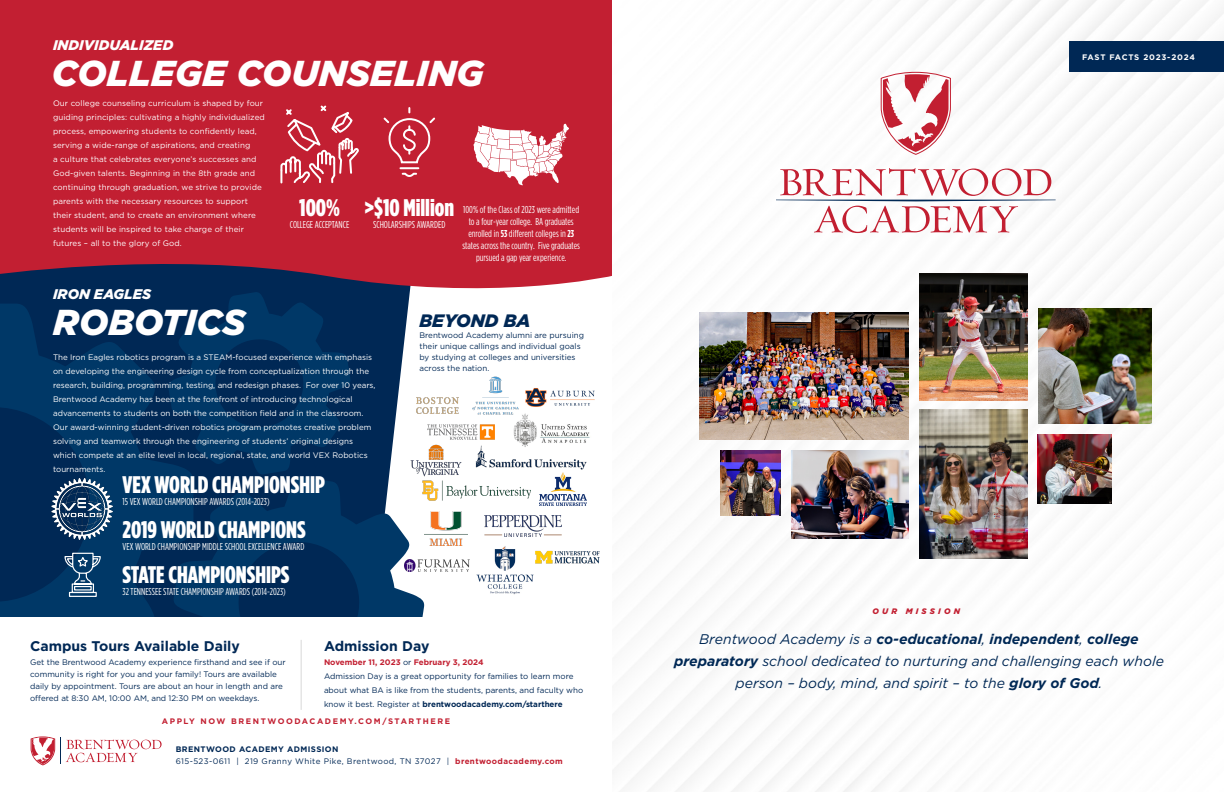
<style>
.page{position:relative;width:1224px;height:792px;background:#fff}
.page>*{position:absolute;margin:0;border:0;box-sizing:border-box;transform-origin:0 0}
.t1{font:italic 900 36px "Gotham";color:#fff}
.t2{font:900 24px "Gotham Condensed";color:#fff}
.t3{font:italic 900 18px "Gotham";color:#002855}
.t4{font:italic 14px/22px "Gotham";color:#002855;text-align:center}
.t5{font:700 14px "Gotham";color:#002855}
.t6{font:italic 900 14px "Gotham";color:#fff}
.t7{font:10px/12px "Gotham Condensed";color:#fff;text-align:center}
.t8{font:8px/14px "Gotham";color:#fff}
.t9{font:8px/11px "Gotham";color:#002855}
.t10{font:8px "Gotham";letter-spacing:.05em;color:#002855}
.t11{font:700 8px "Gotham";letter-spacing:.2em;color:#c21f31}
.t12{font:700 8px "Gotham";color:#c21f31}
.t13{font:700 8px "Gotham";letter-spacing:.05em;color:#002855}
.t14{font:700 8px "Gotham";letter-spacing:.09em;color:#fff}
.t15{font:italic 900 8px "Gotham";letter-spacing:.4em;color:#c21f31}
.s1{font-weight:700}
.s2{font-weight:400;color:#002855}
.s3{font-weight:700;color:#c21f31}
</style>
<div class="page">
<img style="left:637px;top:0;width:587px;height:792px">
<svg style="left:193px;top:304px;width:250px;height:268px;fill:#002855"></svg>
<svg style="left:0;top:304px;width:193px;height:313px;background:#00305e"></svg>
<svg style="left:168px;top:304px;width:183px;height:171px;background:#002f5d"></svg>
<svg style="left:173px;top:476px;width:252px;height:141px;background:#17446e"></svg>
<svg style="left:0;top:0;width:612px;height:304px;background:#b32439"></svg>
<svg style="left:64px;top:552px;width:37px;height:46px;background:#3d678a"></svg>
<img style="left:52px;top:475px;width:61px;height:65px">
<svg style="left:279px;top:104px;width:82px;height:81px;background:#cc4757"></svg>
<svg style="left:382px;top:106px;width:55px;height:72px;background:#c93a4b"></svg>
<svg style="left:473px;top:124px;width:96px;height:61px"></svg>
<svg style="left:776px;top:168px;width:280px;height:65px"></svg>
<svg style="left:881px;top:72px;width:70px;height:83px"></svg>
<div style="left:1069px;top:41px;width:155px;height:31px;background:#002855"></div>
<img style="left:700px;top:312px;width:208px;height:127px">
<img style="left:919px;top:409px;width:108px;height:150px">
<img style="left:919px;top:274px;width:108px;height:127px">
<img style="left:721px;top:450px;width:59px;height:66px">
<img style="left:1038px;top:308px;width:114px;height:115px">
<img style="left:1038px;top:435px;width:73px;height:69px">
<img style="left:791px;top:450px;width:117px;height:88px">
<img style="left:484px;top:515px;width:78px;height:22px">
<img style="left:525px;top:388px;width:70px;height:19px">
<img style="left:476px;top:546px;width:58px;height:49px">
<hr style="left:301px;top:640px;width:1px;height:70px;background:#d8d8d8">
<img style="left:511px;top:413px;width:79px;height:27px">
<svg style="left:31px;top:737px;width:131px;height:28px"></svg>
<img style="left:422px;top:481px;width:109px;height:20px">
<img style="left:475px;top:440px;width:112px;height:30px">
<img style="left:408px;top:445px;width:54px;height:31px">
<img style="left:425px;top:512px;width:42px;height:33px">
<img style="left:540px;top:473px;width:46px;height:33px">
<img style="left:472px;top:376px;width:48px;height:38px">
<img style="left:412px;top:409px;width:97px;height:45px">
<img style="left:404px;top:560px;width:66px;height:11px">
<img style="left:416px;top:397px;width:43px;height:16px">
<img style="left:535px;top:550px;width:65px;height:14px">
<p class="t6" style="left:53px;top:36px;width:122px">INDIVIDUALIZED</p>
<p class="t1" style="left:52px;top:48px;width:434px">COLLEGE COUNSELING</p>
<p class="t8" style="left:53px;top:96px;width:213px">Our college counseling curriculum is shaped by four guiding principles: cultivating a highly individualized process, empowering students to confidently lead, serving a wide-range of aspirations, and creating<br>a culture that celebrates everyone’s successes and God-given talents. Beginning in the 8th grade and continuing through graduation, we strive to provide parents with the necessary resources to support their student, and to create an environment where students will be inspired to take charge of their futures – all to the glory of God.</p>
<p class="t2" style="left:365px;top:193px;width:91px">&gt;$10 Million</p>
<p class="t7" style="left:373px;top:219px;width:74px">SCHOLARSHIPS AWARDED</p>
<p class="t2" style="left:299px;top:193px;width:42px">100%</p>
<p class="t7" style="left:290px;top:219px;width:61px">COLLEGE ACCEPTANCE</p>
<p class="t7" style="left:462px;top:204px;width:119px">100% of the Class of 2023 were admitted to a four-year college. BA graduates enrolled in <span class="s1">53</span> different colleges in <span class="s1">23 </span>states across the country. Five graduates pursued a gap year experience.</p>
<p class="t6" style="left:53px;top:285px;width:100px">IRON EAGLES</p>
<p class="t1" style="left:53px;top:298px;width:194px">ROBOTICS</p>
<p class="t3" style="left:419px;top:308px;width:113px">BEYOND BA</p>
<p class="t9" style="left:419px;top:330px;width:166px">Brentwood Academy alumni are pursuing their unique callings and individual goals by studying at colleges and universities across the nation.</p>
<p class="t8" style="left:53px;top:350px;width:324px">The Iron Eagles robotics program is a STEAM-focused experience with emphasis on developing the engineering design cycle from conceptualization through the research, building, programming, testing, and redesign phases. For over 10 years, Brentwood Academy has been at the forefront of introducing technological advancements to students on both the competition field and in the classroom.<br>Our award-winning student-driven robotics program promotes creative problem solving and teamwork through the engineering of students’ original designs which compete at an elite level in local, regional, state, and world VEX Robotics tournaments.</p>
<p class="t2" style="left:123px;top:471px;width:204px">VEX WORLD CHAMPIONSHIP</p>
<p class="t7" style="left:123px;top:496px;width:148px">15 VEX WORLD CHAMPIONSHIP AWARDS (2014-2023)</p>
<p class="t2" style="left:123px;top:515px;width:185px">2019 WORLD CHAMPIONS</p>
<p class="t7" style="left:123px;top:540px;width:183px">VEX WORLD CHAMPIONSHIP MIDDLE SCHOOL EXCELLENCE AWARD</p>
<p class="t2" style="left:123px;top:560px;width:168px">STATE CHAMPIONSHIPS</p>
<p class="t7" style="left:123px;top:585px;width:165px">32 TENNESSEE STATE CHAMPIONSHIP AWARDS (2014-2023)</p>
<p class="t5" style="left:30px;top:637px;width:211px">Campus Tours Available Daily</p>
<p class="t9" style="left:30px;top:656px;width:257px;line-height:12px">Get the Brentwood Academy experience firsthand and see if our community is right for you and your family! Tours are available daily by appointment. Tours are about an hour in length and are offered at 8:30 AM, 10:00 AM, and 12:30 PM on weekdays.</p>
<p class="t11" style="left:162px;top:716px;width:290px">APPLY NOW BRENTWOODACADEMY.COM/STARTHERE</p>
<p class="t5" style="left:324px;top:637px;width:107px">Admission Day</p>
<p class="t12" style="left:324px;top:657px;width:161px">November 11, 2023 <span class="s2">or</span> February 3, 2024</p>
<p class="t9" style="left:324px;top:669px;width:261px;line-height:14px">Admission Day is a great opportunity for families to learn more about what BA is like from the students, parents, and faculty who know it best. Register at <span class="s1">brentwoodacademy.com/starthere</span></p>
<p class="t13" style="left:176px;top:744px;width:164px">BRENTWOOD ACADEMY ADMISSION</p>
<p class="t10" style="left:176px;top:756px;width:389px">615-523-0611 | 219 Granny White Pike, Brentwood, TN 37027 | <span class="s3">brentwoodacademy.com</span></p>
<p class="t14" style="left:1082px;top:52px;width:114px">FAST FACTS 2023-2024</p>
<p class="t15" style="left:872px;top:606px;width:89px">OUR MISSION</p>
<p class="t4" style="left:674px;top:628px;width:491px">Brentwood Academy is a <span class="s1">co-educational</span>, <span class="s1">independent</span>, <span class="s1">college preparatory</span> school dedicated to nurturing and challenging each whole person – body, mind, and spirit – to the <span class="s1">glory of God</span>.</p>
</div>
